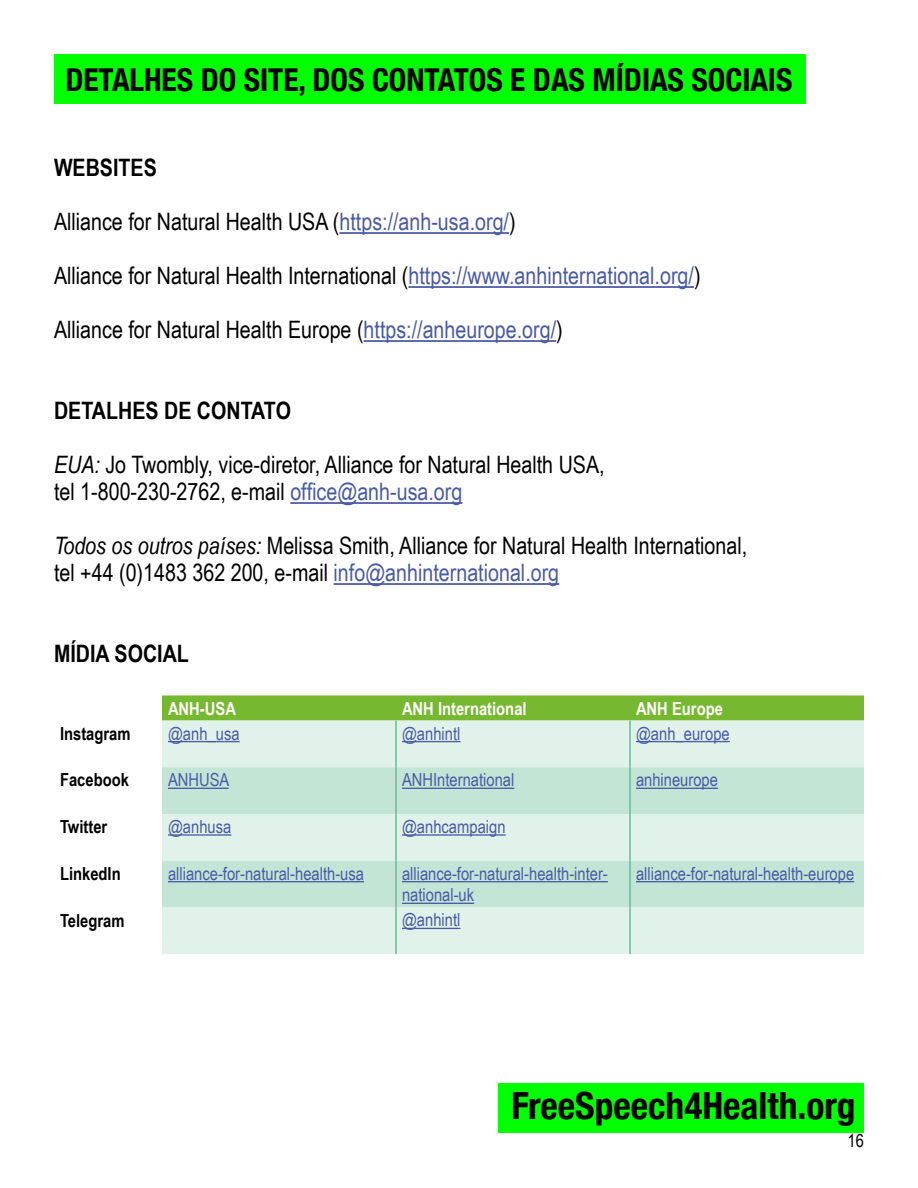
<style>
.page{position:relative;width:918px;height:1188px;background:#fff}
.page>*{position:absolute;margin:0;border:0;box-sizing:border-box;transform-origin:0 0}
.t1{font:700 condensed 37.5px "Helvetica Neue";color:#000}
.t2{font:700 condensed 31.5px "Helvetica Neue";color:#000}
.t3{font:24px/27px "Arial Narrow";color:#000}
.t4{font:700 24px "Arial Narrow";color:#000}
.t5{font:18px/21.6px "Arial Narrow";color:#4a5aa5}
.t6{font:700 18px "Arial Narrow";color:#000}
.t7{font:700 18px "Arial Narrow";color:#fff}
.t8{font:18px "Arial Narrow";color:#000}
.s1{color:#4a5aa5}
.s2{font-style:italic}
</style>
<div class="page">
<div style="left:54px;top:54px;width:752px;height:50px;background:#0f0"></div>
<hr style="left:340px;top:232px;width:169px;height:2px;background:#4a5aa5">
<hr style="left:408px;top:286px;width:286px;height:2px;background:#4a5aa5">
<hr style="left:364px;top:340px;width:192px;height:2px;background:#4a5aa5">
<hr style="left:290px;top:502px;width:172px;height:2px;background:#4a5aa5">
<hr style="left:334px;top:583px;width:225px;height:2px;background:#4a5aa5">
<svg style="left:162px;top:695px;width:702px;height:26px;background:#7bba37"></svg>
<div style="left:162px;top:721px;width:702px;height:233px;background:#e1f2ea"></div>
<svg style="left:162px;top:767px;width:702px;height:140px;background:#cce8dc"></svg>
<hr style="left:395px;top:721px;width:2px;height:46px;background:#69bd98">
<hr style="left:629px;top:721px;width:2px;height:46px;background:#69bd98">
<hr style="left:395px;top:767px;width:2px;height:47px;background:#69bd98">
<hr style="left:629px;top:767px;width:2px;height:47px;background:#69bd98">
<hr style="left:395px;top:814px;width:2px;height:47px;background:#69bd98">
<hr style="left:629px;top:814px;width:2px;height:47px;background:#69bd98">
<hr style="left:395px;top:861px;width:2px;height:46px;background:#69bd98">
<hr style="left:629px;top:861px;width:2px;height:46px;background:#69bd98">
<hr style="left:395px;top:907px;width:2px;height:47px;background:#69bd98">
<hr style="left:629px;top:907px;width:2px;height:47px;background:#69bd98">
<hr style="left:168px;top:741px;width:72px;height:1px;background:#4a5aa5">
<hr style="left:402px;top:741px;width:58px;height:1px;background:#4a5aa5">
<hr style="left:636px;top:741px;width:94px;height:1px;background:#4a5aa5">
<hr style="left:168px;top:788px;width:61px;height:1px;background:#4a5aa5">
<hr style="left:402px;top:788px;width:112px;height:1px;background:#4a5aa5">
<hr style="left:636px;top:788px;width:82px;height:1px;background:#4a5aa5">
<hr style="left:168px;top:834px;width:63px;height:2px;background:#4a5aa5">
<hr style="left:402px;top:834px;width:104px;height:2px;background:#4a5aa5">
<hr style="left:168px;top:881px;width:196px;height:1px;background:#4a5aa5">
<hr style="left:402px;top:881px;width:206px;height:1px;background:#4a5aa5">
<hr style="left:402px;top:903px;width:72px;height:1px;background:#4a5aa5">
<hr style="left:636px;top:881px;width:218px;height:1px;background:#4a5aa5">
<hr style="left:402px;top:928px;width:58px;height:1px;background:#4a5aa5">
<div style="left:498px;top:1083px;width:366px;height:49px;background:#0f0"></div>
<h2 class="t2" style="left:65px;top:53px;width:729px">DETALHES DO SITE, DOS CONTATOS E DAS MÍDIAS SOCIAIS</h2>
<p class="t4" style="left:54px;top:150px;width:104px">WEBSITES</p>
<p class="t3" style="left:54px;top:208px;width:463px">Alliance for Natural Health USA (<span class="s1">https://anh-usa.org/</span>)</p>
<p class="t3" style="left:54px;top:262px;width:648px">Alliance for Natural Health International (<span class="s1">https://www.anhinternational.org/</span>)</p>
<p class="t3" style="left:54px;top:316px;width:510px">Alliance for Natural Health Europe (<span class="s1">https://anheurope.org/</span>)</p>
<p class="t4" style="left:54px;top:393px;width:238px">DETALHES DE CONTATO</p>
<p class="t3" style="left:54px;top:451px;width:552px"><span class="s2">EUA:</span> Jo Twombly, vice-diretor, Alliance for Natural Health USA, tel 1-800-230-2762, e-mail <span class="s1">office@anh-usa.org</span></p>
<p class="t3" style="left:54px;top:532px;width:695px"><span class="s2">Todos os outros países:</span> Melissa Smith, Alliance for Natural Health International, tel +44 (0)1483 362 200, e-mail <span class="s1">info@anhinternational.org</span></p>
<p class="t4" style="left:54px;top:636px;width:136px">MÍDIA SOCIAL</p>
<p class="t7" style="left:168px;top:695px;width:70px">ANH-USA</p>
<p class="t7" style="left:402px;top:695px;width:126px">ANH International</p>
<p class="t7" style="left:636px;top:695px;width:88px">ANH Europe</p>
<p class="t6" style="left:60px;top:720px;width:72px">Instagram</p>
<p class="t5" style="left:168px;top:722px;width:73px">@anh_usa</p>
<p class="t5" style="left:402px;top:722px;width:60px">@anhintl</p>
<p class="t5" style="left:636px;top:722px;width:95px">@anh_europe</p>
<p class="t6" style="left:60px;top:766px;width:70px">Facebook</p>
<p class="t5" style="left:168px;top:769px;width:63px">ANHUSA</p>
<p class="t5" style="left:402px;top:769px;width:114px">ANHInternational</p>
<p class="t5" style="left:636px;top:769px;width:84px">anhineurope</p>
<p class="t6" style="left:60px;top:813px;width:49px">Twitter</p>
<p class="t5" style="left:168px;top:815px;width:65px">@anhusa</p>
<p class="t5" style="left:402px;top:815px;width:105px">@anhcampaign</p>
<p class="t6" style="left:60px;top:860px;width:62px">LinkedIn</p>
<p class="t5" style="left:168px;top:862px;width:198px">alliance-for-natural-health-usa</p>
<p class="t5" style="left:402px;top:862px;width:207px">alliance-for-natural-health-inter&shy;national-uk</p>
<p class="t5" style="left:636px;top:862px;width:220px">alliance-for-natural-health-europe</p>
<p class="t6" style="left:60px;top:907px;width:66px">Telegram</p>
<p class="t5" style="left:402px;top:909px;width:60px">@anhintl</p>
<h1 class="t1" style="left:512px;top:1075px;width:346px">FreeSpeech4Health.org</h1>
<p class="t8" style="left:848px;top:1128px;width:18px">16</p>
</div>
